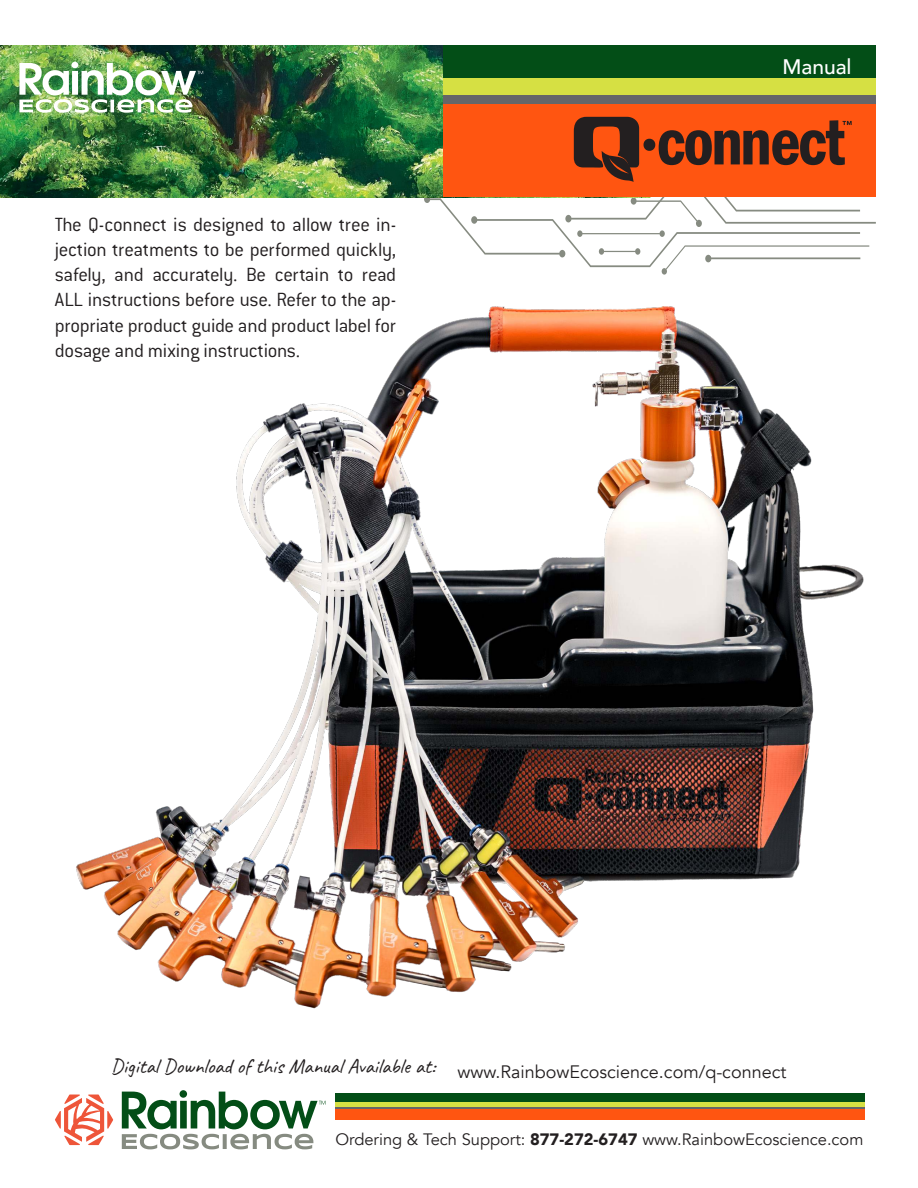
<style>
.page{position:relative;width:918px;height:1188px;background:#fff}
.page>*{position:absolute;margin:0;border:0;box-sizing:border-box;transform-origin:0 0}
.t1{font:300 21px/25.2px "Conduit ITC Std";letter-spacing:-.015em;color:#231f20;text-align:justify}
.t2{font:21px "Caveat";color:#231f20}
.t3{font:500 21px "Avenir";color:#fff}
.t4{font:16.5px "Avenir";color:#231f20}
.s1{font-weight:900}
</style>
<div class="page">
<img style="left:76px;top:306px;width:788px;height:703px">
<img style="left:0;top:45px;width:444px;height:152px">
<div style="left:444px;top:45px;width:432px;height:101px;background:#034e17"></div>
<div style="left:444px;top:83px;width:432px;height:114px;background:#f51"></div>
<div style="left:444px;top:79px;width:432px;height:25px;background:#656668"></div>
<div style="left:444px;top:79px;width:432px;height:16px;background:#d6e043"></div>
<img style="left:19px;top:62px;width:184px;height:51px">
<div style="left:336px;top:1093px;width:529px;height:27px;background:#034e17"></div>
<div style="left:336px;top:1105px;width:529px;height:15px;background:#f51"></div>
<svg style="left:336px;top:1106px;width:529px;height:3px;background:#8a8e5b"></svg>
<hr style="left:336px;top:1102px;width:529px;height:4px;background:#d6e043">
<svg style="left:122px;top:1090px;width:203px;height:59px"></svg>
<svg style="left:55px;top:1094px;width:58px;height:51px"></svg>
<svg style="left:424px;top:117px;width:452px;height:158px"></svg>
<p class="t1" style="left:55px;top:213px;width:343px">The Q-connect is designed to allow tree in&shy;jection treatments to be performed quickly, safely, and accurately. Be certain to read ALL instructions before use. Refer to the ap&shy;propriate product guide and product label for dosage and mixing instructions.</p>
<p class="t3" style="left:782px;top:58px;width:71px">Manual</p>
<p class="t2" style="left:111px;top:1053px;width:677px">Digital Download of this Manual Available at: <sub>www.RainbowEcoscience.com/q-connect</sub></p>
<p class="t4" style="left:335px;top:1133px;width:529px">Ordering &amp; Tech Support: <span class="s1">877-272-6747</span> www.RainbowEcoscience.com</p>
</div>
